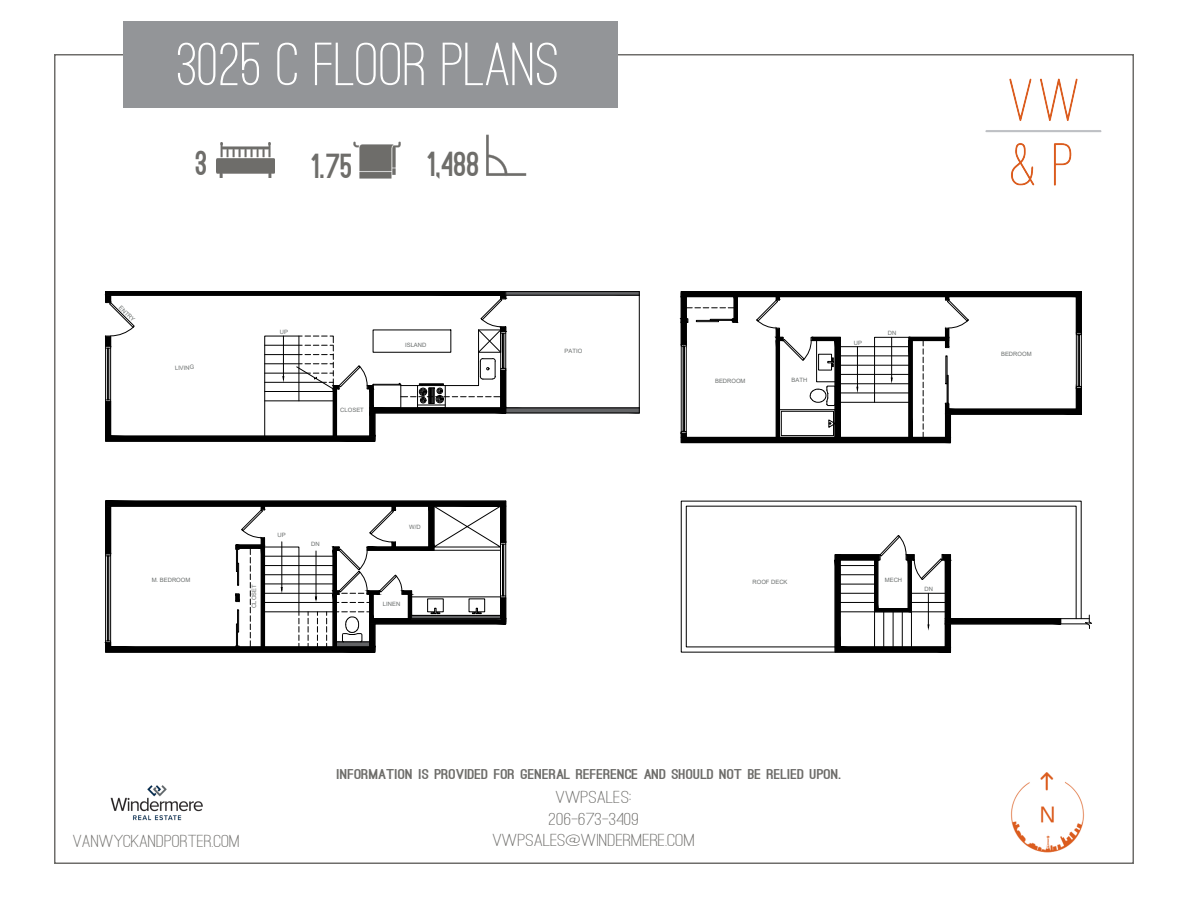
<style>
.page{position:relative;width:1188px;height:918px;background:#fff}
.page>*{position:absolute;margin:0;border:0;box-sizing:border-box;transform-origin:0 0}
.t1{font:500 63px "Ostrich Sans";color:#fff;scale:1.08 1}
.t2{font:900 33px "Ostrich Sans";color:#6e6d6a}
.t3{font:500 18px "Ostrich Sans";color:#6e6d6a;scale:1.32 1}
.t4{font:500 18px "Ostrich Sans";color:#6e6d6a;scale:1.26 1}
.t5{font:500 18px "Ostrich Sans Rounded";color:#6e6d6a;scale:1.32 1}
.t6{font:900 13.5px "Ostrich Sans";color:#6e6d6a;scale:1.32 1}
.t7{font:5.85px "Arial";color:#6a6e6d}
</style>
<div class="page">
<img style="left:110px;top:785px;width:93px;height:36px">
<div style="left:123px;top:21px;width:495px;height:87px;background:#939598"></div>
<img style="left:985px;top:78px;width:117px;height:108px">
<img style="left:1010px;top:772px;width:74px;height:81px">
<img style="left:217px;top:142px;width:57px;height:35px">
<img style="left:353px;top:141px;width:48px;height:38px">
<img style="left:486px;top:134px;width:41px;height:42px">
<svg style="left:105px;top:291px;width:535px;height:151px"></svg>
<hr style="left:639px;top:295px;width:1px;height:113px;background:#000">
<svg style="left:680px;top:291px;width:402px;height:152px"></svg>
<svg style="left:105px;top:500px;width:401px;height:153px"></svg>
<svg style="left:681px;top:501px;width:400px;height:151px"></svg>
<svg style="left:686px;top:506px;width:390px;height:141px"></svg>
<svg style="left:834px;top:535px;width:258px;height:118px"></svg>
<p class="t1" style="left:177px;top:27px;width:356px">3025 C FLOOR PLANS</p>
<p class="t2" style="left:196px;top:151px;width:13px">3</p>
<p class="t2" style="left:311px;top:153px;width:43px">1.75</p>
<p class="t2" style="left:427px;top:151px;width:54px">1,488</p>
<p class="t7" style="left:122px;top:305px;width:21px;rotate:45deg">ENTRY</p>
<p class="t7" style="left:175px;top:366px;width:21px;rotate:-4deg">LIVING</p>
<p class="t7" style="left:152px;top:578px;width:40px">M. BEDROOM</p>
<p class="t7" style="left:280px;top:330px;width:10px">UP</p>
<p class="t7" style="left:340px;top:408px;width:25px">CLOSET</p>
<p class="t7" style="left:405px;top:342px;width:23px">ISLAND</p>
<p class="t7" style="left:252px;top:608px;width:25px;rotate:-90deg">CLOSET</p>
<p class="t7" style="left:278px;top:532px;width:10px">UP</p>
<p class="t7" style="left:311px;top:542px;width:10px">DN</p>
<p class="t7" style="left:409px;top:525px;width:13px">W/D</p>
<p class="t7" style="left:383px;top:602px;width:19px">LINEN</p>
<p class="t7" style="left:565px;top:348px;width:19px">PATIO</p>
<p class="t7" style="left:715px;top:378px;width:32px">BEDROOM</p>
<p class="t7" style="left:792px;top:378px;width:17px">BATH</p>
<p class="t7" style="left:854px;top:341px;width:10px">UP</p>
<p class="t7" style="left:888px;top:331px;width:10px">DN</p>
<p class="t7" style="left:753px;top:579px;width:37px">ROOF DECK</p>
<p class="t7" style="left:885px;top:578px;width:19px">MECH</p>
<p class="t7" style="left:925px;top:587px;width:10px">DN</p>
<p class="t4" style="left:73px;top:830px;width:134px">VANWYCKANDPORTER.COM</p>
<p class="t6" style="left:337px;top:769px;width:384px">INFORMATION IS PROVIDED FOR GENERAL REFERENCE AND SHOULD NOT BE RELIED UPON.</p>
<p class="t5" style="left:556px;top:786px;width:59px">VWPSALES:</p>
<p class="t3" style="left:549px;top:808px;width:70px">206-673-3409</p>
<p class="t3" style="left:493px;top:830px;width:155px">VWPSALES@WINDERMERE.COM</p>
<p class="t7" style="left:1001px;top:352px;width:32px">BEDROOM</p>
</div>
